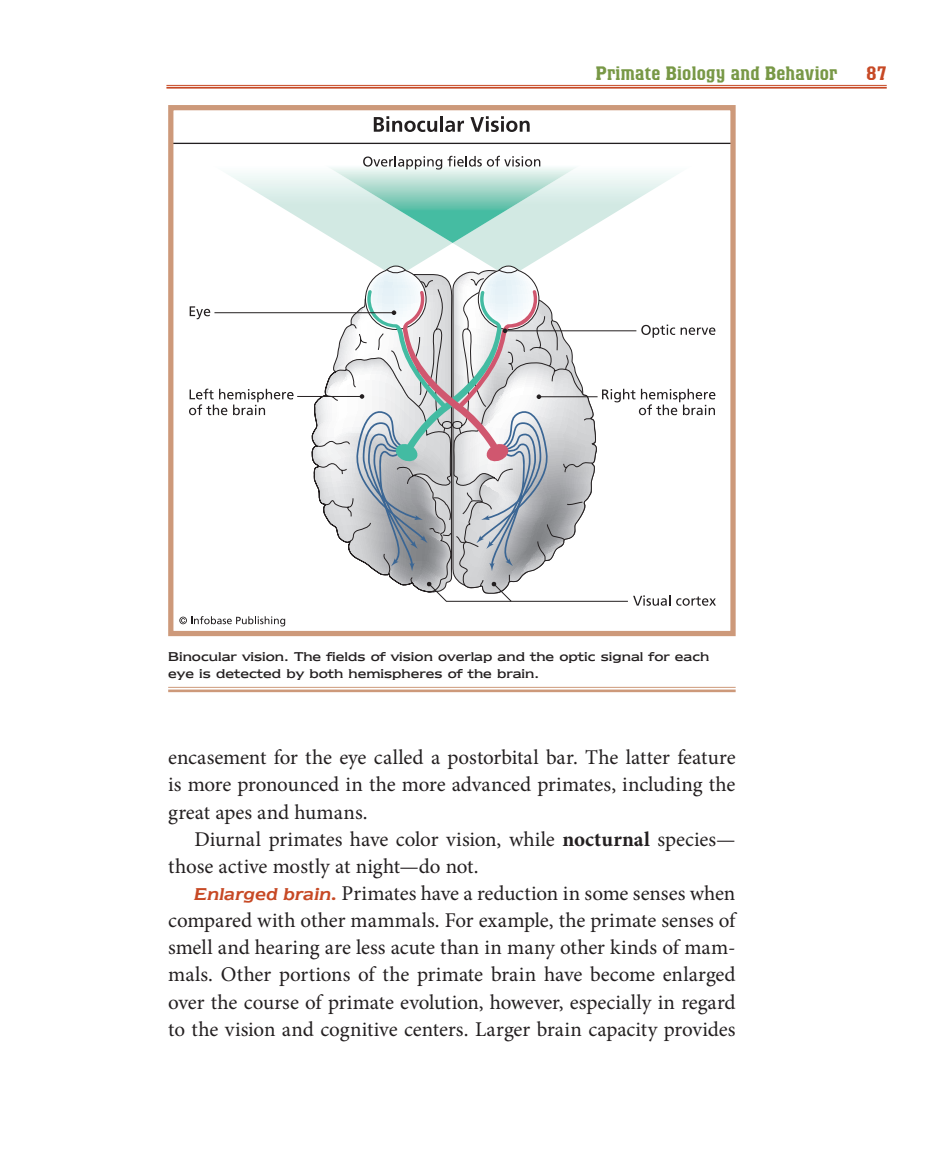
<style>
.page{position:relative;width:930px;height:1166px;background:#fff}
.page>*{position:absolute;margin:0;border:0;box-sizing:border-box;transform-origin:0 0}
.t1{font:21px "Minion Pro";letter-spacing:-.005em;color:#231f20}
.t2{font:500 19.25px "Colossalis";letter-spacing:.015em;color:#789846}
.t3{font:500 19.25px "Colossalis";color:#c74925}
.t4{font:14.88px/17.5px "Newtext IT Cby BT";color:#231f20}
.s1{font-weight:700}
.s2{font-family:"Newtext IT Cby BT";font-weight:600;font-style:italic;font-size:19.95px;color:#c74925}
</style>
<div class="page">
<svg style="left:174px;top:116px;width:555px;height:511px"></svg>
<div style="left:168px;top:105px;width:567px;height:531px;border:5px solid #cd997a"></div>
<hr style="left:168px;top:687px;width:567px;height:1px;background:#cd997a">
<hr style="left:168px;top:689px;width:567px;height:3px;background:#cd997a">
<hr style="left:166px;top:85px;width:720px;height:1px;background:#c74925">
<hr style="left:166px;top:87px;width:720px;height:2px;background:#c74925">
<p class="t2" style="left:595px;top:66px;width:243px">Primate Biology and Behavior</p>
<p class="t3" style="left:866px;top:66px;width:22px">87</p>
<p class="t4" style="left:168px;top:646px;width:542px">Binocular vision. The fields of vision overlap and the optic signal for each eye is detected by both hemispheres of the brain.</p>
<p class="t1" style="left:168px;top:749px;width:569px">encasement for the eye called a postorbital bar. The latter feature</p>
<p class="t1" style="left:168px;top:776px;width:568px">is more pronounced in the more advanced primates, including the</p>
<p class="t1" style="left:168px;top:803px;width:201px">great apes and humans.</p>
<p class="t1" style="left:194px;top:830px;width:542px">Diurnal primates have color vision, while <span class="s1">nocturnal</span> species—</p>
<p class="t1" style="left:168px;top:857px;width:312px">those active mostly at night— do not.</p>
<p class="t1" style="left:194px;top:885px;width:542px"><span class="s2">Enlarged brain.</span> Primates have a reduction in some senses when</p>
<p class="t1" style="left:168px;top:912px;width:568px">compared with other mammals. For example, the primate senses of</p>
<p class="t1" style="left:168px;top:939px;width:568px">smell and hearing are less acute than in many other kinds of mam-</p>
<p class="t1" style="left:168px;top:966px;width:568px">mals. Other portions of the primate brain have become enlarged</p>
<p class="t1" style="left:168px;top:993px;width:568px">over the course of primate evolution, however, especially in regard</p>
<p class="t1" style="left:168px;top:1020px;width:568px">to the vision and cognitive centers. Larger brain capacity provides</p>
</div>
